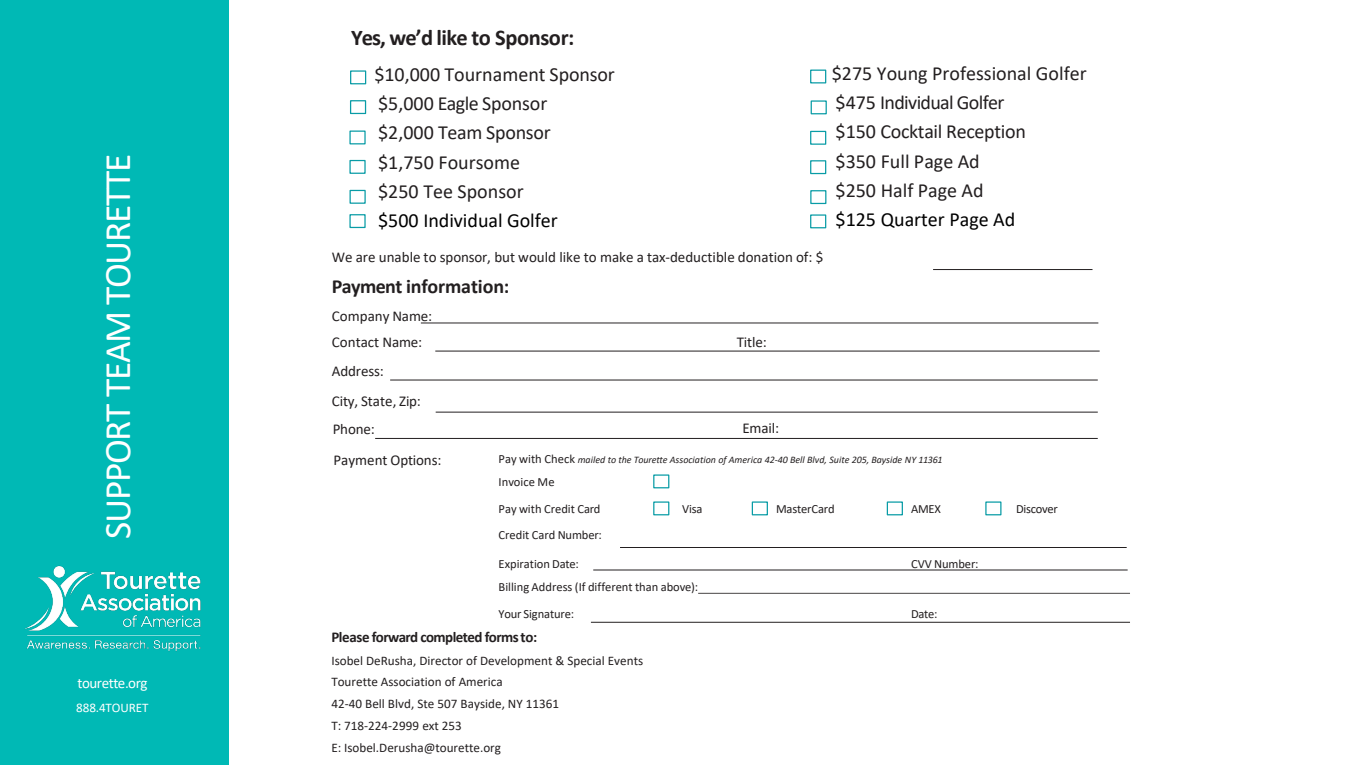
<style>
.page{position:relative;width:1360px;height:765px;background:#fff}
.page>*{position:absolute;margin:0;border:0;box-sizing:border-box;transform-origin:0 0}
.t1{font:37.5px "Calibri";letter-spacing:-.035em;color:#fff}
.t2{font:700 22.5px "Calibri";letter-spacing:-.02em;color:#231f20}
.t3{font:20px/29.4px "Calibri";color:#231f20}
.t4{font:20px "Calibri";color:#000}
.t5{font:700 20px "Calibri";letter-spacing:-.01em;color:#231f20}
.t6{font:15px/28.9px "Calibri";color:#231f20}
.t7{font:700 15px "Calibri";letter-spacing:-.04em;color:#231f20}
.t8{font:15px "Calibri";letter-spacing:-.03em;color:#fff}
.t9{font:13.12px/21.8px "Calibri";color:#231f20}
.t10{font:13.12px "Calibri";letter-spacing:-.01em;color:#fff}
.t11{font:12.5px/26.2px "Calibri";color:#231f20}
.t12{font:12.5px "Calibri";letter-spacing:-.02em;color:#231f20}
.t13{font:italic 10px "Calibri";color:#231f20}
.s1{font-style:normal;font-size:12.5px}
</style>
<div class="page">
<div style="left:0;top:0;width:229px;height:765px;background:#00b9b5"></div>
<svg style="left:421px;top:322px;width:677px;height:1px"></svg>
<svg style="left:698px;top:593px;width:432px;height:1px"></svg>
<div style="left:653px;top:501px;width:16px;height:14px;border:1px solid #099ca6"></div>
<div style="left:752px;top:501px;width:16px;height:14px;border:1px solid #099ca6"></div>
<div style="left:887px;top:501px;width:16px;height:14px;border:1px solid #099ca6"></div>
<div style="left:985px;top:501px;width:16px;height:14px;border:1px solid #099ca6"></div>
<hr style="left:933px;top:269px;width:159px;height:1px;background:#231f20">
<hr style="left:620px;top:547px;width:507px;height:1px;background:#231f20">
<hr style="left:593px;top:570px;width:535px;height:1px;background:#231f20">
<hr style="left:591px;top:622px;width:539px;height:1px;background:#231f20">
<hr style="left:436px;top:412px;width:662px;height:1px;background:#231f20">
<hr style="left:390px;top:380px;width:708px;height:1px;background:#231f20">
<hr style="left:375px;top:438px;width:723px;height:1px;background:#231f20">
<div style="left:653px;top:474px;width:16px;height:14px;border:1px solid #099ca6"></div>
<img style="left:25px;top:565px;width:176px;height:87px">
<hr style="left:435px;top:351px;width:665px;height:1px;background:#231f20">
<div style="left:810px;top:131px;width:16px;height:14px;border:1px solid #099ca6"></div>
<div style="left:810px;top:160px;width:16px;height:14px;border:1px solid #099ca6"></div>
<div style="left:810px;top:190px;width:16px;height:14px;border:1px solid #099ca6"></div>
<div style="left:810px;top:214px;width:16px;height:14px;border:1px solid #099ca6"></div>
<div style="left:811px;top:100px;width:16px;height:14px;border:1px solid #099ca6"></div>
<div style="left:349px;top:131px;width:17px;height:13px;border:1px solid #099ca6"></div>
<div style="left:349px;top:160px;width:17px;height:14px;border:1px solid #099ca6"></div>
<div style="left:350px;top:190px;width:16px;height:14px;border:1px solid #099ca6"></div>
<div style="left:349px;top:214px;width:17px;height:14px;border:1px solid #099ca6"></div>
<div style="left:350px;top:100px;width:16px;height:14px;border:1px solid #099ca6"></div>
<div style="left:810px;top:70px;width:16px;height:13px;border:1px solid #099ca6"></div>
<div style="left:350px;top:70px;width:16px;height:14px;border:1px solid #099ca6"></div>
<h1 class="t1" style="left:102px;top:539px;width:386px;rotate:-90deg">SUPPORT TEAM TOURETTE</h1>
<p class="t8" style="left:78px;top:677px;width:72px">tourette.org</p>
<p class="t10" style="left:76px;top:702px;width:74px">888.4TOURET</p>
<p class="t2" style="left:351px;top:30px;width:225px">Yes, we’d like to Sponsor:</p>
<p class="t3" style="left:374px;top:60px;width:242px">$10,000 Tournament Sponsor $5,000 Eagle Sponsor<br>$2,000 Team Sponsor<br>$1,750 Foursome<br>$250 Tee Sponsor</p>
<p class="t4" style="left:378px;top:212px;width:181px">$500 Individual Golfer</p>
<p class="t6" style="left:332px;top:243px;width:493px">We are unable to sponsor, but would like to make a tax-deductible donation of: $</p>
<p class="t5" style="left:332px;top:280px;width:179px">Payment information:</p>
<p class="t6" style="left:332px;top:303px;width:102px;line-height:26.2px">Company Name:<br>Contact Name:</p>
<p class="t6" style="left:737px;top:328px;width:31px">Title:</p>
<p class="t6" style="left:332px;top:358px;width:91px">Address:<br>City, State, Zip:<br>Phone:</p>
<p class="t6" style="left:742px;top:415px;width:38px">Email:</p>
<p class="t3" style="left:832px;top:59px;width:256px">$275 Young Professional Golfer $475 Individual Golfer<br>$150 Cocktail Reception<br>$350 Full Page Ad<br>$250 Half Page Ad</p>
<p class="t4" style="left:836px;top:211px;width:181px">$125 Quarter Page Ad</p>
<p class="t6" style="left:333px;top:447px;width:109px">Payment Options:</p>
<p class="t13" style="left:499px;top:457px;width:446px"><span class="s1">Pay with Check</span> mailed to the Tourette Association of America 42-40 Bell Blvd, Suite 205, Bayside NY 11361</p>
<p class="t11" style="left:499px;top:470px;width:103px">Invoice Me<br>Pay with Credit Card</p>
<p class="t11" style="left:682px;top:496px;width:22px">Visa</p>
<p class="t11" style="left:776px;top:496px;width:60px">MasterCard</p>
<p class="t11" style="left:911px;top:496px;width:31px">AMEX</p>
<p class="t12" style="left:1016px;top:503px;width:43px">Discover</p>
<p class="t11" style="left:499px;top:522px;width:105px">Credit Card Number:</p>
<p class="t11" style="left:499px;top:552px;width:82px">Expiration Date:</p>
<p class="t11" style="left:911px;top:552px;width:69px">CVV Number:</p>
<p class="t11" style="left:499px;top:575px;width:201px">Billing Address (If different than above):<br>Your Signature:</p>
<p class="t11" style="left:911px;top:601px;width:28px">Date:</p>
<p class="t7" style="left:331px;top:632px;width:208px">Please forward completed forms to:</p>
<p class="t9" style="left:331px;top:649px;width:313px">Isobel DeRusha, Director of Development &amp; Special Events Tourette Association of America<br>42-40 Bell Blvd, Ste 507 Bayside, NY 11361<br>T: 718-224-2999 ext 253<br>E: Isobel.Derusha@tourette.org</p>
</div>
